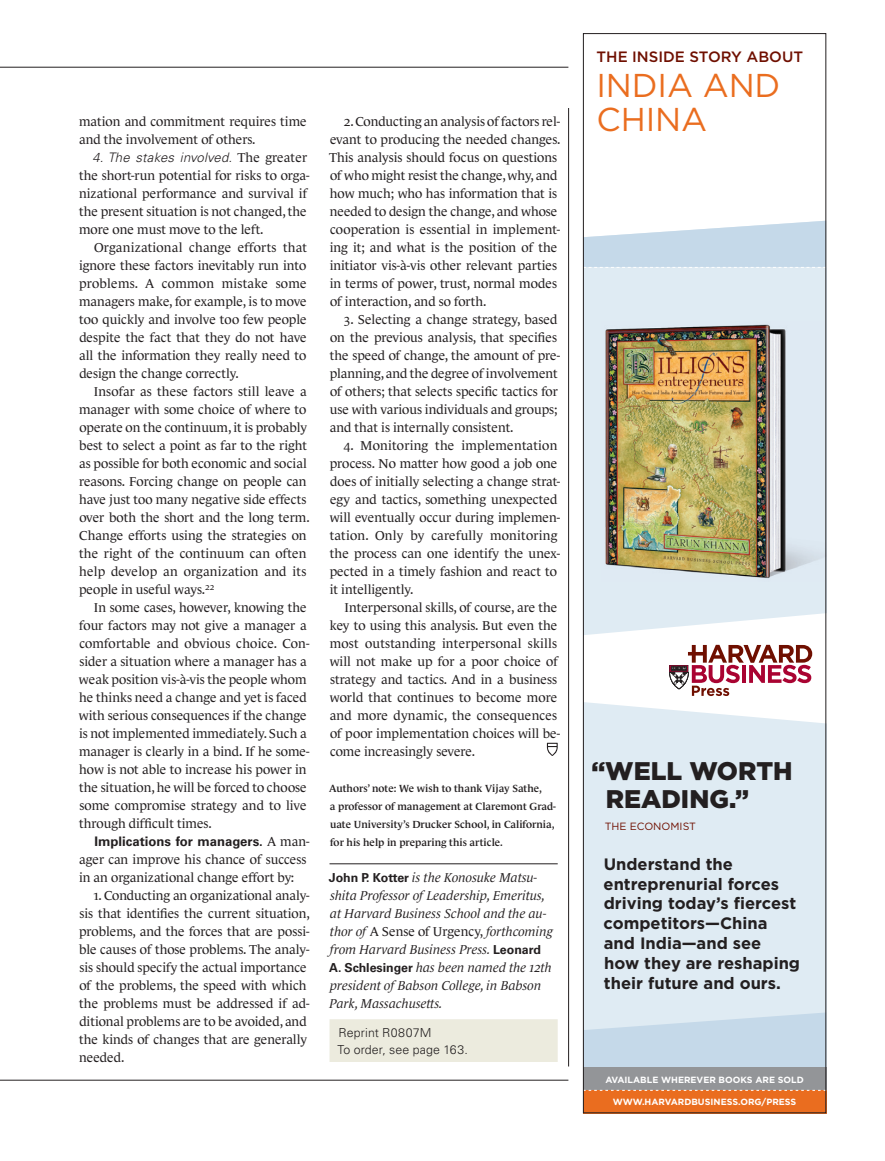
<style>
.page{position:relative;width:885px;height:1161px;background:#fff}
.page>*{position:absolute;margin:0;border:0;box-sizing:border-box;transform-origin:0 0}
.t1{font:33px/34.5px "Gotham";letter-spacing:-.005em;color:#ea6d1f}
.t2{font:900 25.5px/28.5px "Gotham";color:#231f20}
.t3{font:700 16.5px/19.8px "Gotham";color:#231f20}
.t4{font:500 15px "Gotham";color:#6f0f00}
.t5{font:13.2px/18px "Le Monde Journal Normal Os F";color:#231f20}
.t6{font:13.2px/18px "Le Monde Journal Italic Os F";color:#231f20}
.t7{font:13.2px "Le Monde Journal Normal Os F";letter-spacing:.02em;color:#231f20}
.t8{font:italic 300 13.2px "Univers LT Std";letter-spacing:.01em;color:#231f20}
.t9{font:700 13.2px "Univers LT Std";color:#231f20}
.t10{font:300 12.3px/18px "Univers LT Std";letter-spacing:.01em;color:#231f20}
.t11{font:10.5px/18px "Le Monde Journal Semi Bold Os F";letter-spacing:.005em;color:#231f20}
.t12{font:10.5px "Gotham";color:#6f0f00}
.t13{font:700 9px "Gotham";color:#fff}
.s1{font-family:"Le Monde Journal Normal Os F";font-weight:400;font-style:normal}
.s2{font-family:"Le Monde Journal Normal Os F";font-weight:400}
.s3{font-family:"Univers LT Std";font-weight:700;font-size:12.3px}
.s4{font-family:"Le Monde Journal"}
</style>
<div class="page">
<hr style="left:329px;top:864px;width:228px;height:1px;background:#231f20">
<div style="left:329px;top:1019px;width:228px;height:43px;background:#ecebde"></div>
<svg style="left:546px;top:743px;width:11px;height:13px"></svg>
<hr style="left:0;top:1080px;width:568px;height:1px;background:#231f20">
<hr style="left:0;top:67px;width:568px;height:1px;background:#231f20">
<hr style="left:568px;top:108px;width:1px;height:958px;background:#231f20">
<div style="left:583px;top:267px;width:243px;height:823px;background:#dfebf3"></div>
<img style="left:605px;top:324px;width:217px;height:255px">
<svg style="left:582px;top:613px;width:245px;height:111px"></svg>
<div style="left:583px;top:1090px;width:243px;height:23px;background:#ea6d1f"></div>
<svg style="left:585px;top:221px;width:239px;height:47px"></svg>
<svg style="left:585px;top:1013px;width:239px;height:78px;background:#b9c6d0"></svg>
<div style="left:583px;top:33px;width:243px;height:1080px;border:1px solid #231f20"></div>
<p class="t5" style="left:79px;top:114px;width:229px">mation and commitment requires time and the involvement of others.</p>
<p class="t8" style="left:92px;top:152px;width:216px">4. The stakes involved. <span class="s1">The greater</span></p>
<p class="t5" style="left:79px;top:168px;width:232px">the short-run potential for risks to orga-</p>
<p class="t5" style="left:79px;top:186px;width:229px">nizational performance and survival if</p>
<p class="t5" style="left:79px;top:204px;width:229px">the present situation is not changed, the</p>
<p class="t5" style="left:79px;top:222px;width:186px">more one must move to the left.</p>
<p class="t5" style="left:94px;top:240px;width:214px">Organizational change efforts that</p>
<p class="t5" style="left:79px;top:258px;width:229px">ignore these factors inevitably run into</p>
<p class="t7" style="left:79px;top:279px;width:229px">problems. A common mistake some</p>
<p class="t5" style="left:79px;top:294px;width:229px">managers make, for example, is to move</p>
<p class="t5" style="left:79px;top:312px;width:229px">too quickly and involve too few people</p>
<p class="t5" style="left:79px;top:330px;width:229px">despite the fact that they do not have</p>
<p class="t5" style="left:79px;top:348px;width:229px">all the information they really need to</p>
<p class="t5" style="left:79px;top:366px;width:161px">design the change correctly.</p>
<p class="t5" style="left:94px;top:384px;width:214px">Insofar as these factors still leave a</p>
<p class="t5" style="left:79px;top:402px;width:229px">manager with some choice of where to</p>
<p class="t5" style="left:79px;top:420px;width:229px">operate on the continuum, it is probably</p>
<p class="t5" style="left:79px;top:438px;width:229px">best to select a point as far to the right</p>
<p class="t5" style="left:79px;top:456px;width:229px">as possible for both economic and social</p>
<p class="t5" style="left:79px;top:474px;width:229px">reasons. Forcing change on people can</p>
<p class="t5" style="left:79px;top:492px;width:229px">have just too many negative side effects</p>
<p class="t5" style="left:79px;top:510px;width:232px">over both the short and the long term.</p>
<p class="t5" style="left:79px;top:528px;width:229px">Change efforts using the strategies on</p>
<p class="t5" style="left:79px;top:546px;width:229px">the right of the continuum can often</p>
<p class="t5" style="left:79px;top:564px;width:229px">help develop an organization and its</p>
<p class="t5" style="left:79px;top:582px;width:137px">people in useful ways.<sup>22</sup></p>
<p class="t5" style="left:94px;top:600px;width:214px">In some cases, however, knowing the</p>
<p class="t5" style="left:79px;top:618px;width:229px">four factors may not give a manager a</p>
<p class="t5" style="left:79px;top:636px;width:231px">comfortable and obvious choice. Con-</p>
<p class="t5" style="left:79px;top:654px;width:229px">sider a situation where a manager has a</p>
<p class="t5" style="left:79px;top:672px;width:229px">weak position vis-à-vis the people whom</p>
<p class="t5" style="left:79px;top:690px;width:229px">he thinks need a change and yet is faced</p>
<p class="t5" style="left:79px;top:708px;width:229px">with serious consequences if the change</p>
<p class="t5" style="left:79px;top:726px;width:229px">is not implemented immediately. Such a</p>
<p class="t5" style="left:79px;top:744px;width:232px">manager is clearly in a bind. If he some-</p>
<p class="t5" style="left:79px;top:762px;width:229px">how is not able to increase his power in</p>
<p class="t5" style="left:79px;top:780px;width:229px">the situation, he will be forced to choose</p>
<p class="t5" style="left:79px;top:798px;width:229px">some compromise strategy and to live</p>
<p class="t5" style="left:79px;top:816px;width:134px">through difficult times.</p>
<p class="t9" style="left:94px;top:836px;width:216px">Implications for managers. <span class="s2">A man-</span></p>
<p class="t5" style="left:79px;top:852px;width:229px">ager can improve his chance of success</p>
<p class="t5" style="left:79px;top:870px;width:217px">in an organizational change effort by:</p>
<p class="t5" style="left:79px;top:888px;width:232px;text-indent:15px">1. Conducting an organizational analy&shy;sis that identifies the current situation, problems, and the forces that are possi&shy;ble causes of those problems. The analy&shy;sis should specify the actual importance of the problems, the speed with which the problems must be addressed if ad&shy;ditional problems are to be avoided, and the kinds of changes that are generally needed.</p>
<p class="t5" style="left:329px;top:114px;width:233px;text-indent:15px">2. Conducting an analysis of factors rel&shy;evant to producing the needed changes.<br>This analysis should focus on questions of who might resist the change, why, and how much; who has information that is needed to design the change, and whose cooperation is essential in implement&shy;ing it; and what is the position of the initiator vis-à-vis other relevant parties in terms of power, trust, normal modes of interaction, and so forth.</p>
<p class="t5" style="left:329px;top:312px;width:232px;text-indent:14px">3. Selecting a change strategy, based on the previous analysis, that specifies the speed of change, the amount of pre&shy;planning, and the degree of involvement of others; that selects specific tactics for use with various individuals and groups; and that is internally consistent.</p>
<p class="t7" style="left:343px;top:441px;width:215px">4. Monitoring the implementation</p>
<p class="t5" style="left:330px;top:456px;width:229px">process. No matter how good a job one</p>
<p class="t5" style="left:330px;top:474px;width:231px">does of initially selecting a change strat-</p>
<p class="t5" style="left:330px;top:492px;width:229px">egy and tactics, something unexpected</p>
<p class="t5" style="left:329px;top:510px;width:232px">will eventually occur during implemen-</p>
<p class="t7" style="left:330px;top:531px;width:229px">tation. Only by carefully monitoring</p>
<p class="t5" style="left:330px;top:546px;width:232px">the process can one identify the unex-</p>
<p class="t5" style="left:330px;top:564px;width:229px">pected in a timely fashion and react to</p>
<p class="t5" style="left:329px;top:582px;width:85px">it intelligently.</p>
<p class="t5" style="left:344px;top:600px;width:214px">Interpersonal skills, of course, are the</p>
<p class="t5" style="left:330px;top:618px;width:229px">key to using this analysis. But even the</p>
<p class="t5" style="left:330px;top:636px;width:229px">most outstanding interpersonal skills</p>
<p class="t5" style="left:329px;top:654px;width:230px">will not make up for a poor choice of</p>
<p class="t5" style="left:330px;top:672px;width:228px">strategy and tactics. And in a business</p>
<p class="t5" style="left:329px;top:690px;width:229px">world that continues to become more</p>
<p class="t5" style="left:330px;top:708px;width:229px">and more dynamic, the consequences</p>
<p class="t5" style="left:330px;top:726px;width:231px">of poor implementation choices will be-</p>
<p class="t5" style="left:330px;top:744px;width:146px">come increasingly severe.</p>
<p class="t11" style="left:329px;top:780px;width:228px">Authors’ note: We wish to thank Vijay Sathe,<br>a professor of management at Claremont Grad&shy;uate University’s Drucker School, in California, for his help in preparing this article.</p>
<p class="t6" style="left:329px;top:869px;width:225px"><span class="s3">John P. Kotter</span> is the Konosuke Matsu&shy;shita Professor of Leadership, Emeritus, at Harvard Business School and the au&shy;thor of <span class="s4">A Sense of Urgency,</span> forthcoming from Harvard Business Press. <span class="s3">Leonard A. Schlesinger</span> has been named the 12th president of Babson College, in Babson Park, Massachusetts.</p>
<p class="t10" style="left:337px;top:1024px;width:132px">Reprint R0807M<br>To order, see page 163.</p>
<p class="t4" style="left:596px;top:52px;width:208px">THE INSIDE STORY ABOUT</p>
<p class="t1" style="left:596px;top:71px;width:185px">INDIA AND<br>CHINA</p>
<p class="t2" style="left:605px;top:759px;width:188px;text-indent:-14px">“ WELL WORTH<br>READING.”</p>
<p class="t12" style="left:604px;top:822px;width:93px">THE ECONOMIST</p>
<p class="t3" style="left:603px;top:855px;width:198px">Understand the entreprenurial forces driving today’s fiercest competitors—China and India—and see how they are reshaping their future and ours.</p>
<p class="t13" style="left:605px;top:1076px;width:200px">AVAILABLE WHEREVER BOOKS ARE SOLD</p>
<p class="t13" style="left:612px;top:1099px;width:185px">WWW.HARVARDBUSINESS.ORG/PRESS</p>
</div>
